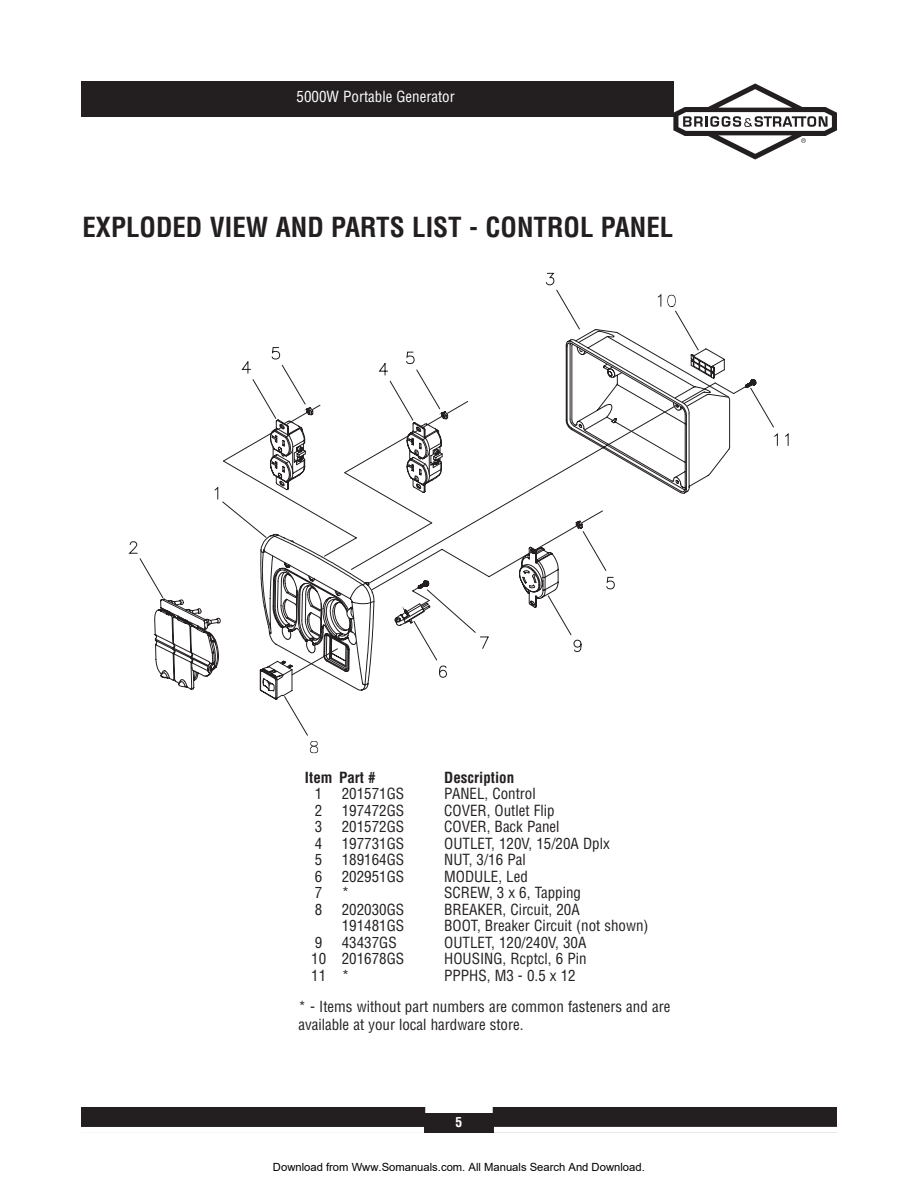
<style>
.page{position:relative;width:918px;height:1188px;background:#fff}
.page>*{position:absolute;margin:0;border:0;box-sizing:border-box;transform-origin:0 0}
.t1{font:700 condensed 27px "Helvetica LT Std";color:#231f20}
.t2{font:condensed 15px/31.5px "Helvetica LT Std";color:#231f20}
.t3{font:condensed 15px "Helvetica LT Std";color:#fff}
.t4{font:700 condensed 15px "Helvetica LT Std";color:#231f20}
.t5{font:700 condensed 13.5px "Helvetica LT Std";color:#fff}
.t6{font:11.25px "Arial";color:#000}
</style>
<div class="page">
<div style="left:81px;top:81px;width:592px;height:36px;background:#231f20"></div>
<svg style="left:673px;top:83px;width:164px;height:77px"></svg>
<div style="left:81px;top:1107px;width:756px;height:26px;background:#231f20"></div>
<div style="left:425px;top:1107px;width:68px;height:6px;background:#fff"></div>
<div style="left:494px;top:1127px;width:343px;height:6px;background:#fff"></div>
<div style="left:81px;top:1127px;width:343px;height:6px;background:#fff"></div>
<svg style="left:546px;top:273px;width:228px;height:160px"></svg>
<svg style="left:128px;top:433px;width:661px;height:149px"></svg>
<svg style="left:214px;top:347px;width:200px;height:175px"></svg>
<svg style="left:241px;top:361px;width:50px;height:132px"></svg>
<svg style="left:291px;top:352px;width:288px;height:158px"></svg>
<svg style="left:310px;top:741px;width:9px;height:13px"></svg>
<svg style="left:284px;top:510px;width:331px;height:226px"></svg>
<svg style="left:153px;top:522px;width:406px;height:178px"></svg>
<p class="t3" style="left:297px;top:91px;width:160px">5000W Portable Generator</p>
<h1 class="t1" style="left:82px;top:216px;width:592px">EXPLODED VIEW AND PARTS LIST - CONTROL PANEL</h1>
<p class="t4" style="left:305px;top:771px;width:72px">Item Part #</p>
<p class="t4" style="left:444px;top:771px;width:71px">Description</p>
<p class="t2" style="left:315px;top:780px;width:9px">1</p>
<p class="t2" style="left:342px;top:780px;width:64px">201571GS</p>
<p class="t2" style="left:444px;top:780px;width:93px">PANEL, Control</p>
<p class="t2" style="left:315px;top:796px;width:9px">2</p>
<p class="t2" style="left:342px;top:796px;width:64px">197472GS</p>
<p class="t2" style="left:444px;top:796px;width:112px">COVER, Outlet Flip</p>
<p class="t2" style="left:315px;top:813px;width:9px">3</p>
<p class="t2" style="left:342px;top:813px;width:64px">201572GS</p>
<p class="t2" style="left:444px;top:813px;width:117px">COVER, Back Panel</p>
<p class="t2" style="left:315px;top:829px;width:9px">4</p>
<p class="t2" style="left:342px;top:829px;width:64px">197731GS</p>
<p class="t2" style="left:444px;top:829px;width:167px">OUTLET, 120V, 15/20A Dplx</p>
<p class="t2" style="left:315px;top:846px;width:9px">5</p>
<p class="t2" style="left:342px;top:846px;width:64px">189164GS</p>
<p class="t2" style="left:444px;top:846px;width:83px">NUT, 3/16 Pal</p>
<p class="t2" style="left:315px;top:862px;width:9px">6</p>
<p class="t2" style="left:342px;top:862px;width:64px">202951GS</p>
<p class="t2" style="left:444px;top:862px;width:85px">MODULE, Led</p>
<p class="t2" style="left:315px;top:879px;width:9px">7</p>
<p class="t2" style="left:342px;top:879px;width:9px">*</p>
<p class="t2" style="left:444px;top:879px;width:138px">SCREW, 3 x 6, Tapping</p>
<p class="t2" style="left:315px;top:895px;width:9px">8</p>
<p class="t2" style="left:342px;top:895px;width:64px">202030GS</p>
<p class="t2" style="left:444px;top:895px;width:137px">BREAKER, Circuit, 20A</p>
<p class="t2" style="left:342px;top:912px;width:64px">191481GS</p>
<p class="t2" style="left:444px;top:912px;width:206px">BOOT, Breaker Circuit (not shown)</p>
<p class="t2" style="left:315px;top:928px;width:9px">9</p>
<p class="t2" style="left:342px;top:928px;width:57px">43437GS</p>
<p class="t2" style="left:444px;top:928px;width:144px">OUTLET, 120/240V, 30A</p>
<p class="t2" style="left:311px;top:945px;width:94px">10 201678GS</p>
<p class="t2" style="left:444px;top:945px;width:144px">HOUSING, Rcptcl, 6 Pin</p>
<p class="t2" style="left:311px;top:961px;width:39px">11 *</p>
<p class="t2" style="left:298px;top:961px;width:373px;text-indent:146px">PPPHS, M3 - 0.5 x 12<br>* - Items without part numbers are common fasteners and are</p>
<p class="t2" style="left:298px;top:1011px;width:227px">available at your local hardware store.</p>
<p class="t5" style="left:456px;top:1117px;width:8px">5</p>
<p class="t6" style="left:273px;top:1160px;width:373px">Download from Www.Somanuals.com. All Manuals Search And Download.</p>
</div>
